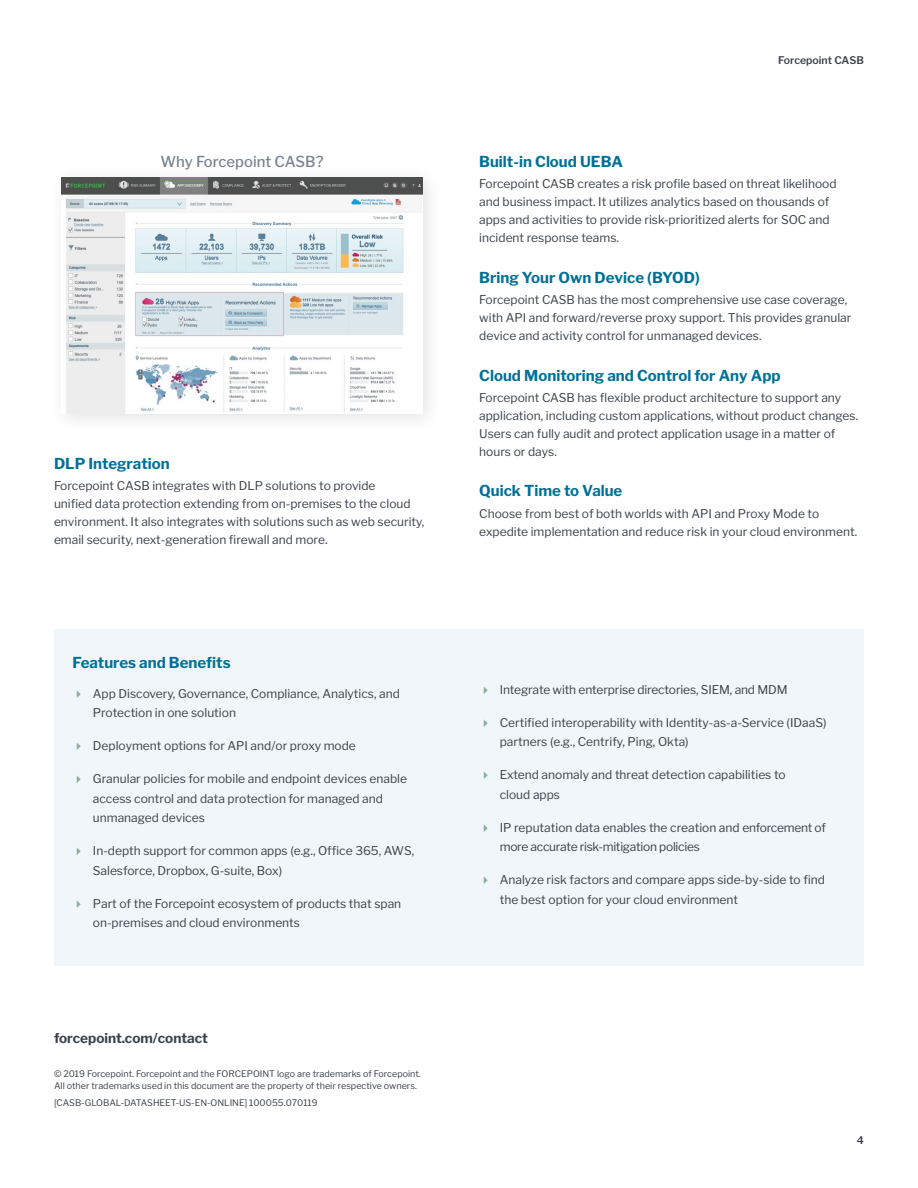
<style>
.page{position:relative;width:918px;height:1188px;background:#fff}
.page>*{position:absolute;margin:0;border:0;box-sizing:border-box;transform-origin:0 0}
.t1{font:700 15px "Libre Franklin";color:#007096}
.t2{font:500 15px "Libre Franklin";color:#78828c}
.t3{font:700 13.5px "Libre Franklin";color:#3c4149}
.t4{font:12px/18px "Libre Franklin";color:#3c4149}
.t5{font:12px/19.5px "Libre Franklin";letter-spacing:-.02em;color:#3c4149}
.t6{font:600 10.5px "Libre Franklin";color:#3c4149}
.t7{font:9px/12px "Libre Franklin";color:#3c4149}
</style>
<div class="page">
<img style="left:61px;top:177px;width:362px;height:236px">
<div style="left:54px;top:629px;width:810px;height:337px;background:#f0f6f9"></div>
<p class="t2" style="left:161px;top:152px;width:165px">Why Forcepoint CASB?</p>
<p class="t1" style="left:54px;top:455px;width:117px">DLP Integration</p>
<p class="t4" style="left:54px;top:477px;width:372px">Forcepoint CASB integrates with DLP solutions to provide<br>unified data protection extending from on-premises to the cloud environment. It also integrates with solutions such as web security, email security, next-generation firewall and more.</p>
<p class="t1" style="left:73px;top:654px;width:160px">Features and Benefits</p>
<p class="t4" style="left:93px;top:683px;width:309px;line-height:19.5px">App Discovery, Governance, Compliance, Analytics, and<br>Protection in one solution</p>
<p class="t4" style="left:93px;top:737px;width:265px">Deployment options for API and/or proxy mode</p>
<p class="t4" style="left:93px;top:769px;width:316px;line-height:19.5px">Granular policies for mobile and endpoint devices enable access control and data protection for managed and unmanaged devices</p>
<p class="t4" style="left:93px;top:841px;width:323px;line-height:19.5px">In-depth support for common apps (e.g., Office 365, AWS,<br>Salesforce, Dropbox, G-suite, Box)</p>
<p class="t4" style="left:93px;top:893px;width:310px;line-height:19.5px">Part of the Forcepoint ecosystem of products that span on-premises and cloud environments</p>
<p class="t3" style="left:54px;top:1030px;width:156px">forcepoint.com/contact</p>
<p class="t7" style="left:54px;top:1068px;width:368px">© 2019 Forcepoint. Forcepoint and the FORCEPOINT logo are trademarks of Forcepoint.<br>All other trademarks used in this document are the property of their respective owners.</p>
<p class="t7" style="left:54px;top:1096px;width:265px">[CASB-GLOBAL-DATASHEET-US-EN-ONLINE] 100055.070119</p>
<p class="t6" style="left:778px;top:54px;width:87px">Forcepoint CASB</p>
<p class="t1" style="left:479px;top:153px;width:145px">Built-in Cloud UEBA</p>
<p class="t4" style="left:479px;top:175px;width:359px">Forcepoint CASB creates a risk profile based on threat likelihood and business impact. It utilizes analytics based on thousands of apps and activities to provide risk-prioritized alerts for SOC and incident response teams.</p>
<p class="t1" style="left:479px;top:268px;width:222px">Bring Your Own Device (BYOD)</p>
<p class="t4" style="left:479px;top:291px;width:374px">Forcepoint CASB has the most comprehensive use case coverage, with API and forward/reverse proxy support. This provides granular device and activity control for unmanaged devices.</p>
<p class="t1" style="left:479px;top:366px;width:303px">Cloud Monitoring and Control for Any App</p>
<p class="t4" style="left:479px;top:388px;width:380px">Forcepoint CASB has flexible product architecture to support any application, including custom applications, without product changes.<br>Users can fully audit and protect application usage in a matter of hours or days.</p>
<p class="t1" style="left:479px;top:482px;width:145px">Quick Time to Value</p>
<p class="t4" style="left:479px;top:504px;width:379px">Choose from best of both worlds with API and Proxy Mode to expedite implementation and reduce risk in your cloud environment.</p>
<p class="t4" style="left:500px;top:680px;width:289px">Integrate with enterprise directories, SIEM, and MDM</p>
<p class="t4" style="left:500px;top:712px;width:328px;line-height:19.5px">Certified interoperability with Identity-as-a-Service (IDaaS) partners (e.g., Centrify, Ping, Okta)</p>
<p class="t4" style="left:500px;top:765px;width:287px;line-height:19.5px">Extend anomaly and threat detection capabilities to cloud apps</p>
<p class="t5" style="left:500px;top:817px;width:328px">IP reputation data enables the creation and enforcement of more accurate risk-mitigation policies</p>
<p class="t4" style="left:500px;top:870px;width:327px;line-height:19.5px">Analyze risk factors and compare apps side-by-side to find the best option for your cloud environment</p>
<p class="t6" style="left:857px;top:1134px;width:9px">4</p>
</div>
